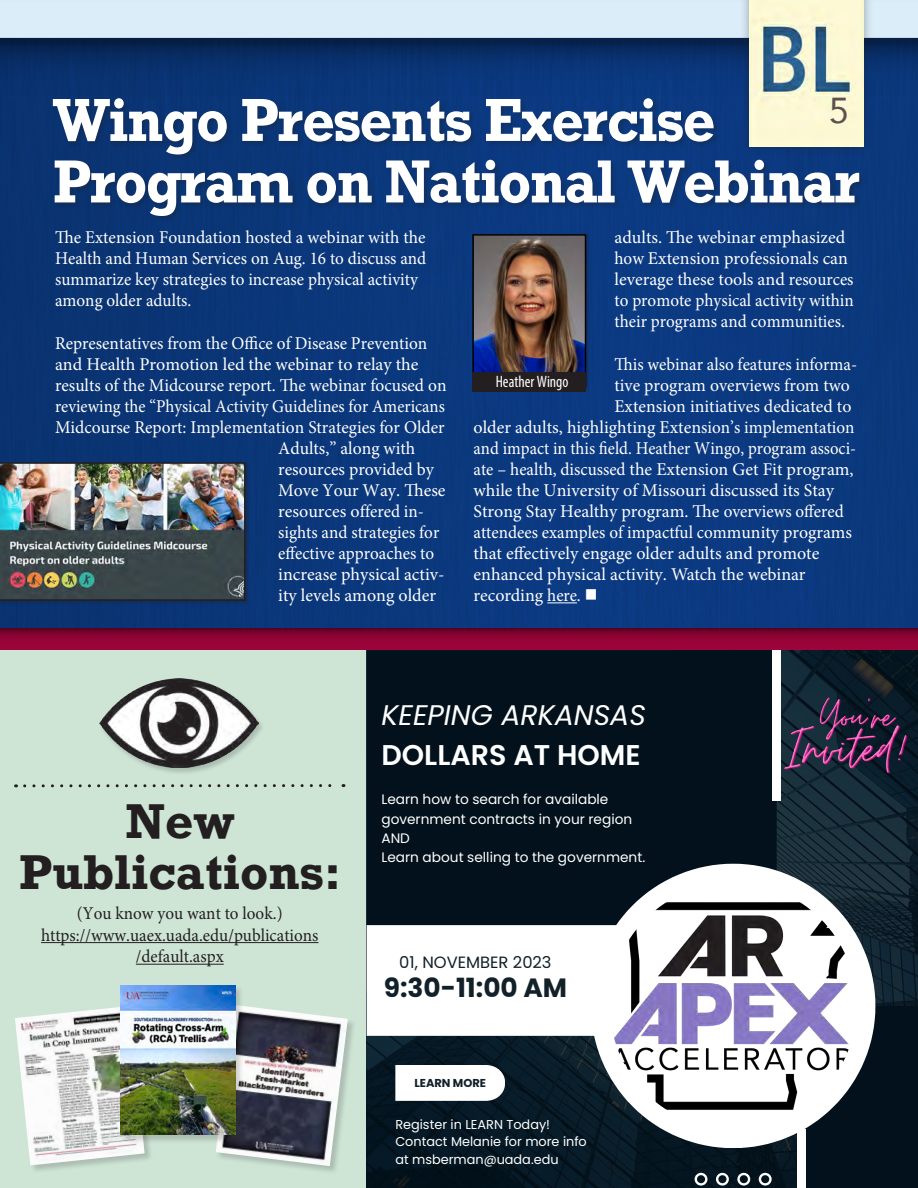
<style>
.page{position:relative;width:918px;height:1188px;background:#fff}
.page>*{position:absolute;margin:0;border:0;box-sizing:border-box;transform-origin:0 0}
.t1{font:700 57px/61.5px "Rockwell";letter-spacing:-.025em;color:#fff;scale:.93 1}
.t2{font:700 45.9px/51px "Rockwell";color:#231f20;text-align:center}
.t3{font:36px "Avenir";color:#5d514e}
.t4{font:600 28.5px "Poppins";color:#fff}
.t5{font:italic 28.35px "Poppins";color:#fff}
.t6{font:700 26.4px "Poppins";color:#122029}
.t7{font:18px/21px "Minion Pro";color:#fff}
.t8{font:18px "Minion Pro";color:#fff;scale:.95 1}
.t9{font:18px "Minion Pro";color:#fff;scale:.93 1}
.t10{font:18px/21.6px "Minion Pro";color:#231f20;text-align:center;scale:.95 1}
.t11{font:18px "Minion Pro";color:#fff;scale:.96 1}
.t12{font:condensed 16.5px "Myriad Pro";color:#fff;scale:.95 1}
.t13{font:16.35px "Poppins";color:#122029}
.t14{font:13.65px/19.2px "Poppins";color:#fff}
.t15{font:12.9px/18px "Poppins";color:#fff}
.t16{font:700 11.4px "Poppins";color:#122029}
</style>
<div class="page">
<img style="left:0;top:117px;width:918px;height:512px">
<div style="left:0;top:649px;width:918px;height:539px;background:#cee5d6"></div>
<div style="left:0;top:0;width:918px;height:38px;background:#dbedf9"></div>
<svg style="left:0;top:38px;width:918px;height:79px;background:#082f6b"></svg>
<div style="left:0;top:629px;width:918px;height:22px;background:linear-gradient(to bottom,#78032d,#a4053c)"></div>
<div style="left:739px;top:0;width:135px;height:156px;background:#231f20;opacity:.35"></div>
<img style="left:749px;top:0;width:115px;height:97px">
<img style="left:367px;top:650px;width:551px;height:538px">
<div style="left:367px;top:650px;width:410px;height:275px;background:#02111b"></div>
<div style="left:806px;top:1006px;width:112px;height:182px;background:#02111b"></div>
<div style="left:797px;top:1129px;width:9px;height:59px;background:#fff"></div>
<div style="left:367px;top:925px;width:224px;height:111px;background:#fff"></div>
<svg style="left:591px;top:864px;width:284px;height:284px;background:#6d777e"></svg>
<img style="left:610px;top:883px;width:247px;height:246px">
<div style="left:772px;top:650px;width:9px;height:150px;background:#fff"></div>
<svg style="left:395px;top:1065px;width:110px;height:36px;background:#f4f5f5"></svg>
<svg style="left:695px;top:1173px;width:77px;height:13px"></svg>
<img style="left:820px;top:688px;width:77px;height:22px">
<img style="left:784px;top:710px;width:124px;height:79px">
<div style="left:52px;top:97px;width:815px;height:126px;background:#231f20;opacity:.3"></div>
<hr style="left:547px;top:602px;width:30px;height:1px;background:#fff">
<div style="left:472px;top:233px;width:118px;height:159px;background:#231f20;opacity:.3"></div>
<img style="left:475px;top:237px;width:108px;height:135px">
<div style="left:472px;top:234px;width:114px;height:154px;border:2px solid #000"></div>
<div style="left:472px;top:372px;width:114px;height:19px;background:#231f20"></div>
<div style="left:0;top:462px;width:250px;height:143px;background:#0f3062"></div>
<img style="left:0;top:462px;width:246px;height:139px">
<svg style="left:25px;top:784px;width:319px;height:3px"></svg>
<hr style="left:41px;top:942px;width:278px;height:1px;background:#231f20">
<hr style="left:136px;top:964px;width:88px;height:1px;background:#231f20">
<div style="left:99px;top:678px;width:166px;height:98px;background:#231f20;opacity:.2"></div>
<img style="left:99px;top:679px;width:159px;height:89px">
<div style="left:15px;top:1006px;width:138px;height:168px;background:#231f20;opacity:.2"></div>
<img style="left:15px;top:1006px;width:130px;height:159px">
<div style="left:216px;top:1005px;width:140px;height:170px;background:#231f20;opacity:.2"></div>
<img style="left:216px;top:1005px;width:132px;height:161px">
<div style="left:120px;top:985px;width:124px;height:159px;background:#231f20;opacity:.2"></div>
<img style="left:121px;top:986px;width:115px;height:149px">
<p class="t3" style="left:829px;top:82px;width:22px">5</p>
<h1 class="t1" style="left:53px;top:89px;width:870px">Wingo Presents Exercise<br>Program on National Webinar</h1>
<p class="t7" style="left:55px;top:226px;width:373px">The Extension Foundation hosted a webinar with the Health and Human Services on Aug. 16 to discuss and summarize key strategies to increase physical activity among older adults.</p>
<p class="t11" style="left:55px;top:331px;width:389px">Representatives from the Office of Disease Prevention</p>
<p class="t7" style="left:55px;top:354px;width:365px">and Health Promotion led the webinar to relay the</p>
<p class="t7" style="left:55px;top:375px;width:393px">results of the Midcourse report. The webinar focused on</p>
<p class="t9" style="left:55px;top:394px;width:421px">reviewing the “Physical Activity Guidelines for Americans</p>
<p class="t7" style="left:55px;top:417px;width:391px">Midcourse Report: Implementation Strategies for Older</p>
<p class="t7" style="left:278px;top:438px;width:139px">Adults,” along with</p>
<p class="t7" style="left:278px;top:459px;width:157px">resources provided by</p>
<p class="t7" style="left:278px;top:480px;width:169px">Move Your Way. These</p>
<p class="t7" style="left:278px;top:501px;width:147px">resources offered in-</p>
<p class="t8" style="left:278px;top:520px;width:171px">sights and strategies for</p>
<p class="t8" style="left:278px;top:541px;width:166px">effective approaches to</p>
<p class="t7" style="left:278px;top:564px;width:168px">increase physical activ-</p>
<p class="t7" style="left:278px;top:585px;width:159px">ity levels among older</p>
<p class="t7" style="left:615px;top:226px;width:241px">adults. The webinar emphasized how Extension professionals can leverage these tools and resources to promote physical activity within their programs and communities.</p>
<p class="t8" style="left:615px;top:352px;width:257px">This webinar also features informa-</p>
<p class="t7" style="left:615px;top:375px;width:237px">tive program overviews from two</p>
<p class="t7" style="left:615px;top:396px;width:238px">Extension initiatives dedicated to</p>
<p class="t7" style="left:474px;top:417px;width:382px">older adults, highlighting Extension’s implementation</p>
<p class="t9" style="left:474px;top:436px;width:413px">and impact in this field. Heather Wingo, program associ-</p>
<p class="t8" style="left:474px;top:457px;width:402px">ate – health, discussed the Extension Get Fit program,</p>
<p class="t7" style="left:474px;top:480px;width:362px">while the University of Missouri discussed its Stay</p>
<p class="t7" style="left:474px;top:501px;width:372px">Strong Stay Healthy program. The overviews offered</p>
<p class="t8" style="left:474px;top:520px;width:400px">attendees examples of impactful community programs</p>
<p class="t7" style="left:474px;top:543px;width:347px">that effectively engage older adults and promote</p>
<p class="t7" style="left:474px;top:564px;width:333px">enhanced physical activity. Watch the webinar</p>
<p class="t7" style="left:474px;top:585px;width:125px">recording here. ■</p>
<p class="t12" style="left:496px;top:372px;width:78px">Heather Wingo</p>
<h3 class="t5" style="left:381px;top:699px;width:266px">KEEPING ARKANSAS</h3>
<h1 class="t2" style="left:19px;top:795px;width:324px">New<br>Publications:</h1>
<h1 class="t10" style="left:77px;top:903px;width:218px">(You know you want to look.)</h1>
<h1 class="t10" style="left:41px;top:924px;width:294px">https://www.uaex.uada.edu/publications /default.aspx</h1>
<h3 class="t4" style="left:381px;top:739px;width:261px">DOLLARS AT HOME</h3>
<p class="t14" style="left:381px;top:790px;width:265px">Learn how to search for available government contracts in your region<br>AND<br>Learn about selling to the government.</p>
<p class="t13" style="left:399px;top:953px;width:154px">01, NOVEMBER 2023</p>
<h3 class="t6" style="left:384px;top:972px;width:185px">9:30-11:00 AM</h3>
<p class="t16" style="left:414px;top:1076px;width:73px">LEARN MORE</p>
<p class="t15" style="left:395px;top:1115px;width:193px">Register in LEARN Today!<br>Contact Melanie for more info at msberman@uada.edu</p>
</div>
